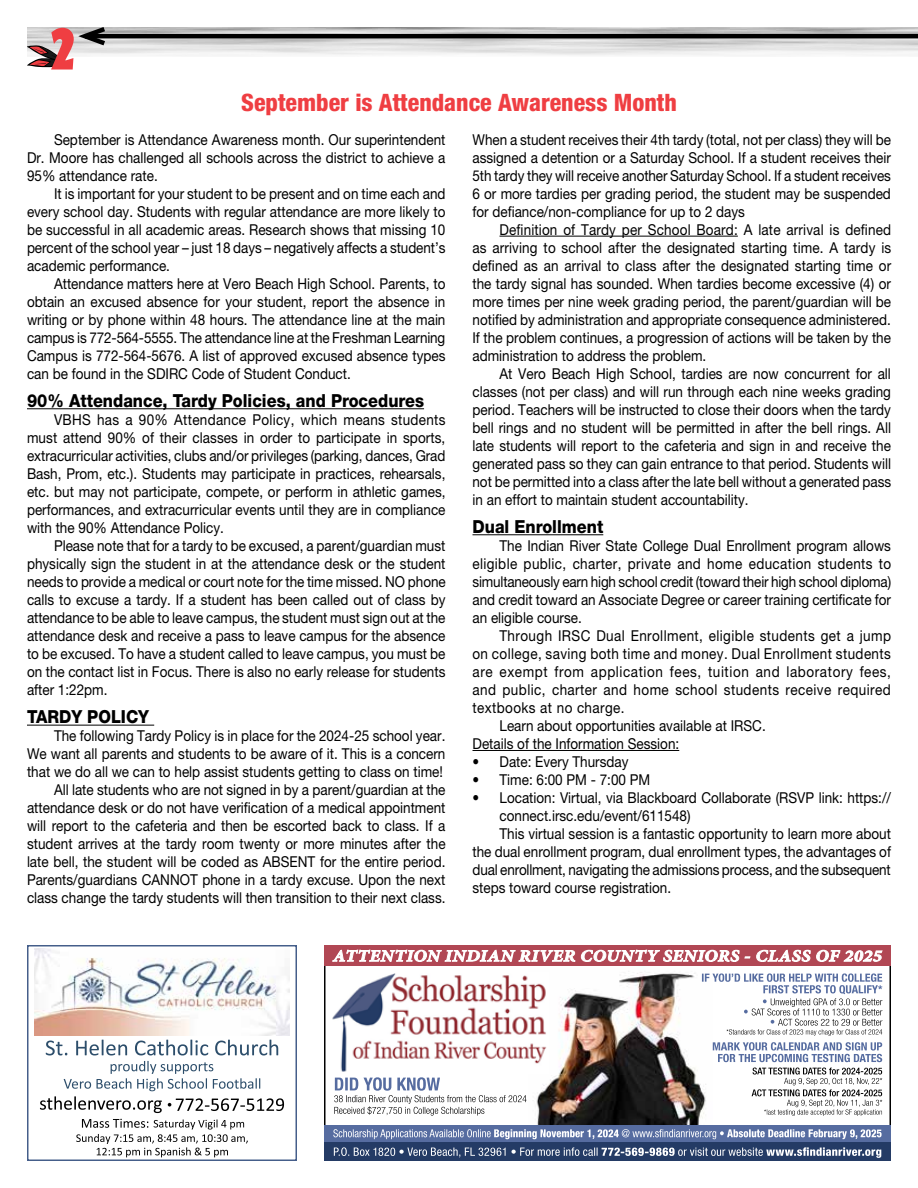
<style>
.page{position:relative;width:918px;height:1188px;background:#fff}
.page>*{position:absolute;margin:0;border:0;box-sizing:border-box;transform-origin:0 0}
.t1{font:61.5px "Applause Condensed";color:#ef3e42}
.t2{font:800 condensed 24px "Helvetica Neue LT Pro";color:#ef3e42}
.t3{font:800 18px "Helvetica Neue LT Pro";color:#000;scale:.9 1}
.t4{font:15px/18px "Helvetica Neue LT Pro";color:#000;text-align:justify;scale:.9 1}
.t5{font:15px "Helvetica Neue LT Pro";letter-spacing:.03em;color:#000;scale:.9 1}
.t6{font:15px "Helvetica Neue LT Pro";letter-spacing:.045em;color:#000;scale:.9 1}
</style>
<div class="page">
<hr style="left:85px;top:34px;width:833px;height:4px;background:#000">
<svg style="left:27px;top:27px;width:83px;height:41px"></svg>
<hr style="left:27px;top:408px;width:397px;height:1px;background:#000">
<hr style="left:27px;top:725px;width:127px;height:1px;background:#000">
<hr style="left:500px;top:236px;width:238px;height:1px;background:#000">
<hr style="left:472px;top:534px;width:131px;height:1px;background:#000">
<hr style="left:472px;top:750px;width:207px;height:1px;background:#000">
<img style="left:34px;top:949px;width:256px;height:86px">
<svg style="left:46px;top:1040px;width:232px;height:15px"></svg>
<svg style="left:76px;top:1119px;width:172px;height:38px"></svg>
<svg style="left:40px;top:1061px;width:244px;height:52px"></svg>
<div style="left:27px;top:945px;width:270px;height:216px;border:2px solid #455e8a"></div>
<img style="left:528px;top:965px;width:185px;height:160px">
<div style="left:324px;top:1125px;width:567px;height:18px;background:#566ca0"></div>
<div style="left:324px;top:1143px;width:567px;height:18px;background:#243b65"></div>
<svg style="left:334px;top:1147px;width:547px;height:11px"></svg>
<div style="left:324px;top:945px;width:567px;height:20px;background:#b14754"></div>
<img style="left:332px;top:975px;width:217px;height:97px">
<img style="left:390px;top:972px;width:159px;height:65px">
<svg style="left:713px;top:1042px;width:169px;height:20px"></svg>
<svg style="left:702px;top:973px;width:180px;height:63px"></svg>
<svg style="left:332px;top:950px;width:550px;height:12px"></svg>
<svg style="left:334px;top:1077px;width:193px;height:39px"></svg>
<svg style="left:752px;top:1068px;width:130px;height:48px"></svg>
<svg style="left:333px;top:1129px;width:549px;height:10px"></svg>
<h1 class="t1" style="left:50px;top:13px;width:29px">2</h1>
<h2 class="t2" style="left:241px;top:88px;width:437px">September is Attendance Awareness Month</h2>
<p class="t4" style="left:27px;top:130px;width:466px;text-indent:27px">September is Attendance Awareness month. Our superintendent Dr. Moore has challenged all schools across the district to achieve a 95% attendance rate.</p>
<p class="t4" style="left:27px;top:184px;width:467px;text-indent:27px">It is important for your student to be present and on time each and every school day. Students with regular attendance are more likely to be successful in all academic areas. Research shows that missing 10 percent of the school year – just 18 days – negatively affects a student’s academic performance.</p>
<p class="t4" style="left:27px;top:274px;width:467px;text-indent:27px">Attendance matters here at Vero Beach High School. Parents, to obtain an excused absence for your student, report the absence in writing or by phone within 48 hours. The attendance line at the main campus is 772-564-5555. The attendance line at the Freshman Learning Campus is 772-564-5676. A list of approved excused absence types can be found in the SDIRC Code of Student Conduct.</p>
<p class="t3" style="left:27px;top:390px;width:443px">90% Attendance, Tardy Policies, and Procedures</p>
<p class="t4" style="left:27px;top:410px;width:467px;text-indent:27px">VBHS has a 90% Attendance Policy, which means students must attend 90% of their classes in order to participate in sports, extracurricular activities, clubs and/or privileges (parking, dances, Grad Bash, Prom, etc.). Students may participate in practices, rehearsals, etc. but may not participate, compete, or perform in athletic games, performances, and extracurricular events until they are in compliance with the 90% Attendance Policy.</p>
<p class="t4" style="left:27px;top:536px;width:467px;text-indent:27px">Please note that for a tardy to be excused, a parent/guardian must physically sign the student in at the attendance desk or the student needs to provide a medical or court note for the time missed. NO phone calls to excuse a tardy. If a student has been called out of class by attendance to be able to leave campus, the student must sign out at the attendance desk and receive a pass to leave campus for the absence to be excused. To have a student called to leave campus, you must be on the contact list in Focus. There is also no early release for students after 1:22pm.</p>
<p class="t3" style="left:27px;top:706px;width:137px">TARDY POLICY</p>
<p class="t4" style="left:27px;top:727px;width:467px;text-align:right">The following Tardy Policy is in place for the 2024-25 school year.<br>We want all parents and students to be aware of it. This is a concern that we do all we can to help assist students getting to class on time!<br>All late students who are not signed in by a parent/guardian at the attendance desk or do not have verification of a medical appointment will report to the cafeteria and then be escorted back to class. If a student arrives at the tardy room twenty or more minutes after the late bell, the student will be coded as ABSENT for the entire period.<br>Parents/guardians CANNOT phone in a tardy excuse. Upon the next class change the tardy students will then transition to their next class.</p>
<p class="t4" style="left:472px;top:130px;width:467px">When a student receives their 4th tardy (total, not per class) they will be assigned a detention or a Saturday School. If a student receives their 5th tardy they will receive another Saturday School. If a student receives 6 or more tardies per grading period, the student may be suspended for defiance/non-compliance for up to 2 days</p>
<p class="t4" style="left:472px;top:220px;width:467px;text-indent:27px">Definition of Tardy per School Board: A late arrival is defined as arriving to school after the designated starting time. A tardy is defined as an arrival to class after the designated starting time or the tardy signal has sounded. When tardies become excessive (4) or more times per nine week grading period, the parent/guardian will be notified by administration and appropriate consequence administered.<br>If the problem continues, a progression of actions will be taken by the administration to address the problem.</p>
<p class="t4" style="left:472px;top:364px;width:467px;text-indent:27px">At Vero Beach High School, tardies are now concurrent for all classes (not per class) and will run through each nine weeks grading period. Teachers will be instructed to close their doors when the tardy bell rings and no student will be permitted in after the bell rings. All late students will report to the cafeteria and sign in and receive the generated pass so they can gain entrance to that period. Students will not be permitted into a class after the late bell without a generated pass in an effort to maintain student accountability.</p>
<p class="t3" style="left:472px;top:516px;width:147px">Dual Enrollment</p>
<p class="t4" style="left:472px;top:536px;width:467px;text-indent:27px">The Indian River State College Dual Enrollment program allows eligible public, charter, private and home education students to simultaneously earn high school credit (toward their high school diploma) and credit toward an Associate Degree or career training certificate for an eligible course.</p>
<p class="t5" style="left:500px;top:627px;width:437px">Through IRSC Dual Enrollment, eligible students get a jump</p>
<p class="t5" style="left:472px;top:645px;width:466px">on college, saving both time and money. Dual Enrollment students</p>
<p class="t6" style="left:472px;top:663px;width:467px">are exempt from application fees, tuition and laboratory fees,</p>
<p class="t5" style="left:472px;top:681px;width:466px">and public, charter and home school students receive required</p>
<p class="t5" style="left:472px;top:699px;width:171px">textbooks at no charge.</p>
<p class="t4" style="left:500px;top:716px;width:297px">Learn about opportunities available at IRSC.</p>
<p class="t4" style="left:472px;top:734px;width:231px">Details of the Information Session:</p>
<p class="t4" style="left:472px;top:752px;width:175px">• Date: Every Thursday</p>
<p class="t4" style="left:472px;top:770px;width:199px">• Time: 6:00 PM - 7:00 PM</p>
<p class="t4" style="left:472px;top:788px;width:467px">• Location: Virtual, via Blackboard Collaborate (RSVP link: https://</p>
<p class="t4" style="left:500px;top:806px;width:214px">connect.irsc.edu/event/611548)</p>
<p class="t4" style="left:500px;top:824px;width:436px">This virtual session is a fantastic opportunity to learn more about</p>
<p class="t4" style="left:472px;top:842px;width:467px">the dual enrollment program, dual enrollment types, the advantages of</p>
<p class="t4" style="left:472px;top:860px;width:466px">dual enrollment, navigating the admissions process, and the subsequent</p>
<p class="t4" style="left:472px;top:878px;width:222px">steps toward course registration.</p>
</div>
